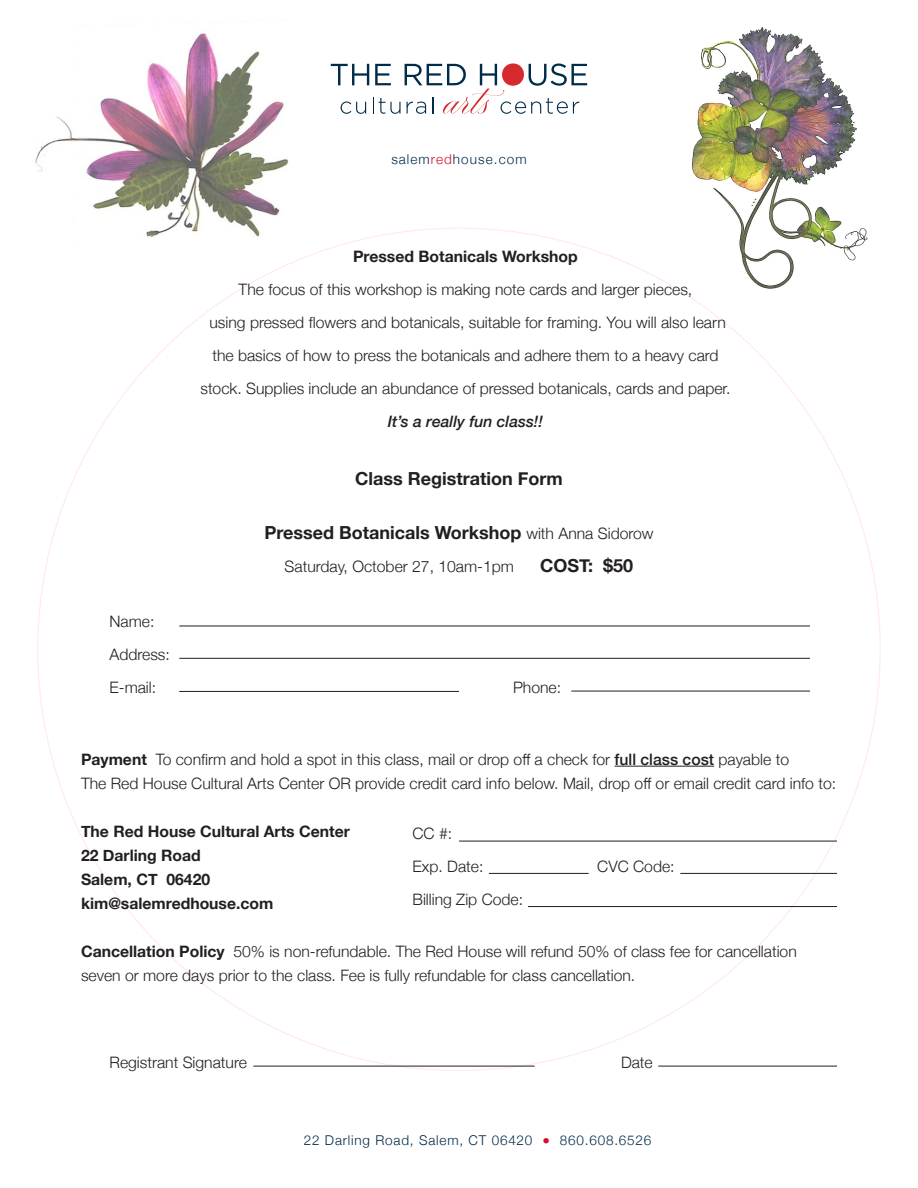
<style>
.page{position:relative;width:918px;height:1188px;background:#fff}
.page>*{position:absolute;margin:0;border:0;box-sizing:border-box;transform-origin:0 0}
.t1{font:700 18px "Helvetica Neue";color:#231f20}
.t2{font:300 15.75px/33px "Helvetica Neue";color:#231f20}
.t3{font:700 15.75px "Helvetica Neue";color:#231f20}
.t4{font:300 13.5px "Helvetica Neue";letter-spacing:.06em;color:#002b49}
.t5{font:300 13.5px "Helvetica Neue";letter-spacing:.08em;color:#002b49}
.s1{color:#d30d2b}
.s2{font-weight:500;font-style:italic}
.s3{font-weight:300;font-size:15.75px}
.s4{font-weight:700}
.s5{font-weight:500}
.s6{font-size:15px;color:#d30d2b}
</style>
<div class="page">
<svg style="left:331px;top:64px;width:256px;height:50px"></svg>
<hr style="left:615px;top:766px;width:99px;height:1px;background:#231f20">
<hr style="left:179px;top:626px;width:631px;height:1px;background:#231f20">
<hr style="left:179px;top:691px;width:280px;height:1px;background:#231f20">
<hr style="left:571px;top:691px;width:239px;height:1px;background:#231f20">
<hr style="left:179px;top:658px;width:631px;height:1px;background:#231f20">
<hr style="left:658px;top:1066px;width:179px;height:1px;background:#231f20">
<hr style="left:253px;top:1066px;width:282px;height:1px;background:#231f20">
<hr style="left:459px;top:841px;width:378px;height:1px;background:#231f20">
<hr style="left:528px;top:906px;width:309px;height:1px;background:#231f20">
<hr style="left:680px;top:873px;width:157px;height:1px;background:#231f20">
<hr style="left:489px;top:873px;width:100px;height:1px;background:#231f20">
<img style="left:35px;top:33px;width:254px;height:204px">
<img style="left:692px;top:28px;width:176px;height:261px">
<p class="t5" style="left:391px;top:148px;width:137px">salem<span class="s1">red</span>house.com</p>
<p class="t3" style="left:353px;top:244px;width:226px">Pressed Botanicals Workshop</p>
<p class="t2" style="left:200px;top:272px;width:532px;text-align:center">The focus of this workshop is making note cards and larger pieces,<br>using pressed flowers and botanicals, suitable for framing. You will also learn the basics of how to press the botanicals and adhere them to a heavy card stock. Supplies include an abundance of pressed botanicals, cards and paper.<br><span class="s2">It’s a really fun class!!</span></p>
<p class="t1" style="left:355px;top:464px;width:209px">Class Registration Form</p>
<p class="t1" style="left:264px;top:519px;width:391px">Pressed Botanicals Workshop <span class="s3">with Anna Sidorow</span></p>
<p class="t2" style="left:285px;top:549px;width:231px">Saturday, October 27, 10am-1pm</p>
<p class="t1" style="left:540px;top:552px;width:95px">COST: $50</p>
<p class="t2" style="left:110px;top:604px;width:46px">Name:</p>
<p class="t2" style="left:110px;top:637px;width:62px">Address:</p>
<p class="t2" style="left:110px;top:670px;width:48px">E-mail:</p>
<p class="t2" style="left:513px;top:670px;width:50px">Phone:</p>
<p class="t2" style="left:81px;top:742px;width:710px"><span class="s4">Payment</span> To confirm and hold a spot in this class, mail or drop off a check for <span class="s5">full class cost</span> payable to</p>
<p class="t2" style="left:81px;top:766px;width:757px">The Red House Cultural Arts Center OR provide credit card info below. Mail, drop off or email credit card info to:</p>
<p class="t3" style="left:81px;top:819px;width:270px">The Red House Cultural Arts Center</p>
<p class="t3" style="left:81px;top:843px;width:121px">22 Darling Road</p>
<p class="t3" style="left:81px;top:867px;width:131px">Salem, CT 06420</p>
<p class="t3" style="left:81px;top:891px;width:194px">kim@salemredhouse.com</p>
<p class="t2" style="left:81px;top:938px;width:717px;line-height:24px"><span class="s4">Cancellation Policy</span> 50% is non-refundable. The Red House will refund 50% of class fee for cancellation seven or more days prior to the class. Fee is fully refundable for class cancellation.</p>
<p class="t2" style="left:413px;top:816px;width:41px">CC #:</p>
<p class="t2" style="left:413px;top:849px;width:72px">Exp. Date:</p>
<p class="t2" style="left:597px;top:849px;width:79px">CVC Code:</p>
<p class="t2" style="left:413px;top:882px;width:112px">Billing Zip Code:</p>
<p class="t2" style="left:110px;top:1045px;width:139px">Registrant Signature</p>
<p class="t2" style="left:621px;top:1045px;width:33px">Date</p>
<p class="t4" style="left:304px;top:1129px;width:349px">22 Darling Road, Salem, CT 06420 <span class="s6">•</span> 860.608.6526</p>
</div>
